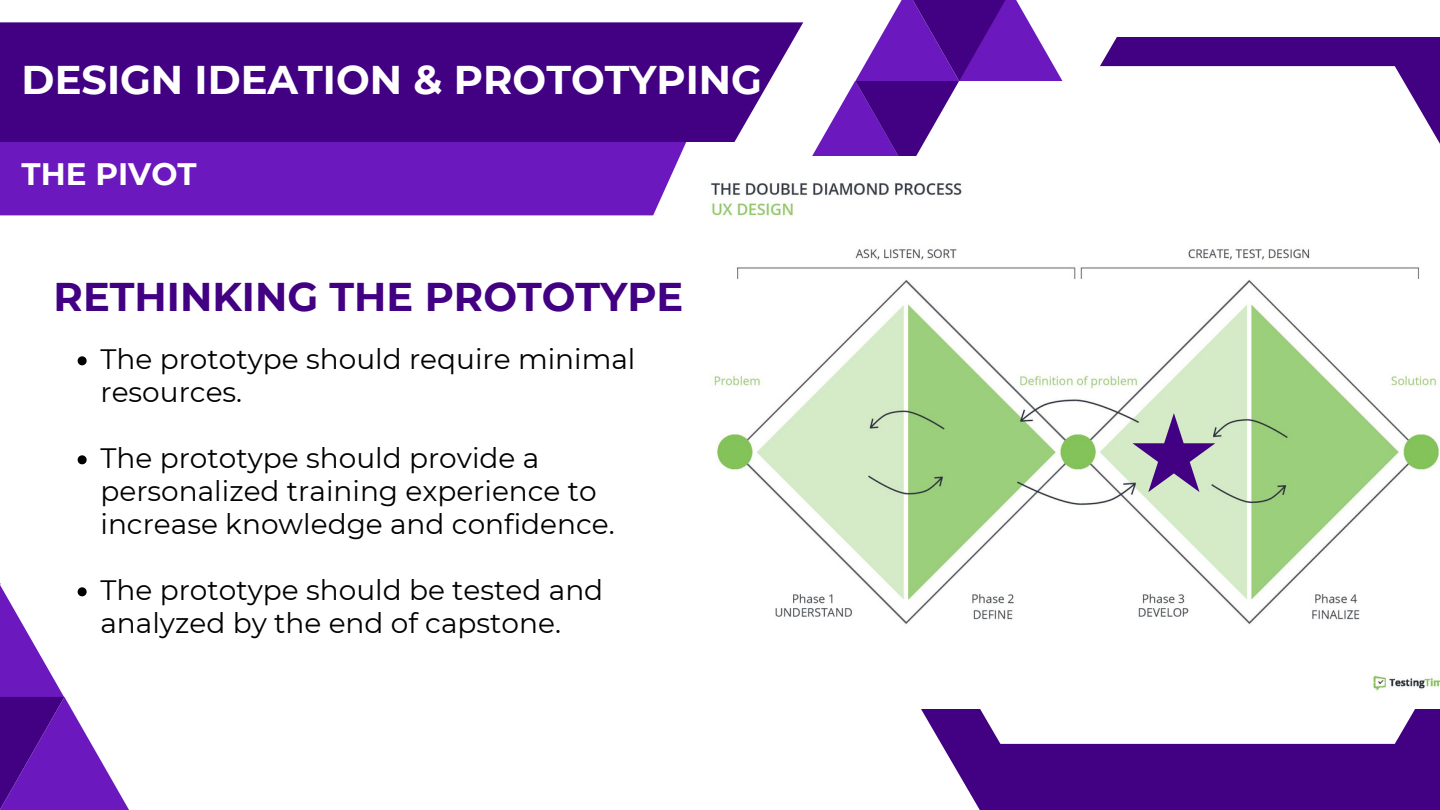
<style>
.page{position:relative;width:1440px;height:810px;background:#fff}
.page>*{position:absolute;margin:0;border:0;box-sizing:border-box;transform-origin:0 0}
.t1{font:700 40px "Montserrat";color:#fff}
.t2{font:700 40px "Montserrat";color:#420182}
.t3{font:700 31px "Montserrat";color:#fff}
.t4{font:28px/33px "Montserrat";color:#000}
</style>
<div class="page">
<div style="left:941px;top:37px;width:499px;height:773px;background:#420182"></div>
<svg style="left:921px;top:66px;width:519px;height:678px"></svg>
<div style="left:0;top:142px;width:687px;height:73px;background:#6c18bf"></div>
<div style="left:0;top:22px;width:803px;height:120px;background:#420182"></div>
<svg style="left:803px;top:0;width:260px;height:156px"></svg>
<svg style="left:0;top:584px;width:64px;height:113px"></svg>
<svg style="left:64px;top:697px;width:65px;height:113px"></svg>
<svg style="left:0;top:697px;width:64px;height:113px;background:#570da0"></svg>
<img style="left:711px;top:156px;width:729px;height:552px">
<svg style="left:1132px;top:413px;width:83px;height:79px;background:#a49daf"></svg>
<svg style="left:78px;top:356px;width:9px;height:9px"></svg>
<svg style="left:78px;top:455px;width:9px;height:9px"></svg>
<svg style="left:78px;top:587px;width:9px;height:9px"></svg>
<p class="t1" style="left:22px;top:56px;width:742px">DESIGN IDEATION &amp; PROTOTYPING</p>
<p class="t3" style="left:22px;top:155px;width:177px">THE PIVOT</p>
<p class="t2" style="left:54px;top:272px;width:631px">RETHINKING THE PROTOTYPE</p>
<p class="t4" style="left:100px;top:343px;width:537px">The prototype should require minimal resources.</p>
<p class="t4" style="left:100px;top:442px;width:516px">The prototype should provide a personalized training experience to increase knowledge and confidence.</p>
<p class="t4" style="left:100px;top:574px;width:504px">The prototype should be tested and analyzed by the end of capstone.</p>
</div>
